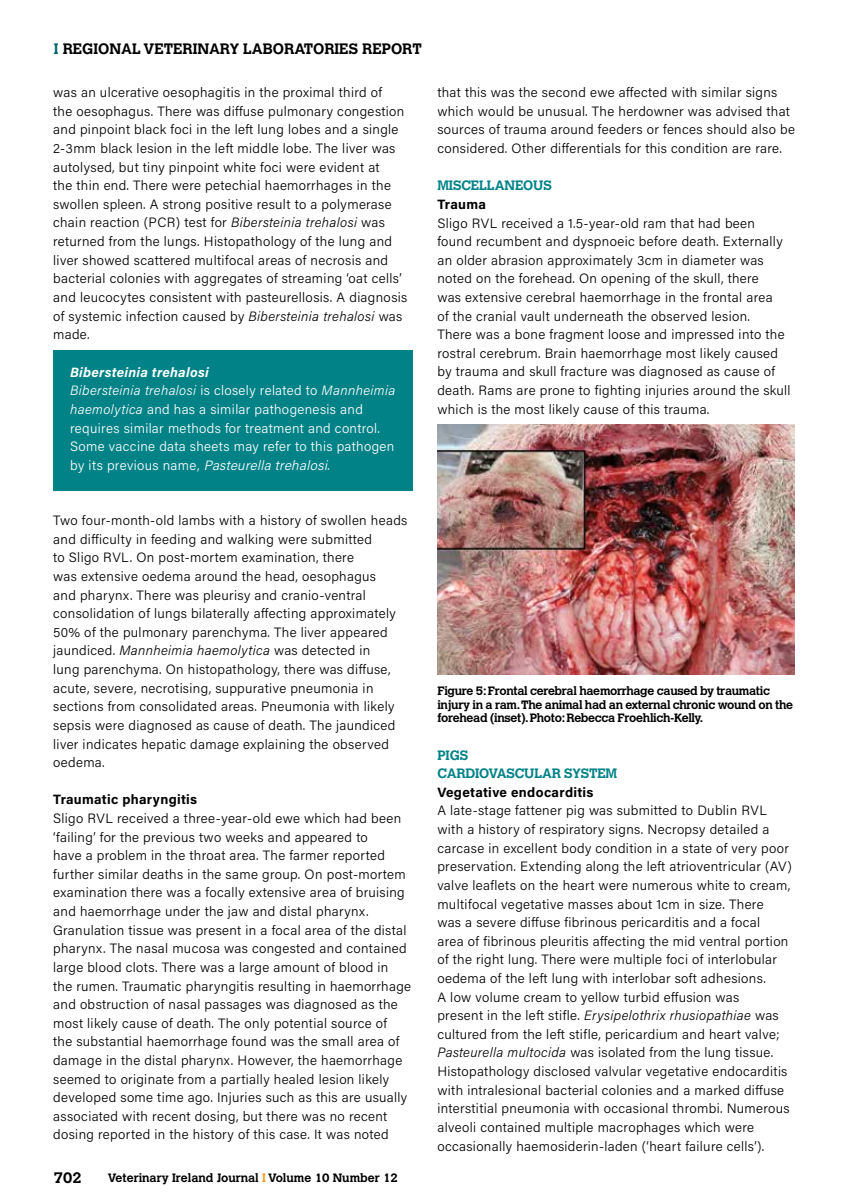
<style>
.page{position:relative;width:851px;height:1204px;background:#fff}
.page>*{position:absolute;margin:0;border:0;box-sizing:border-box;transform-origin:0 0}
.t1{font:700 15px "Calvert";color:#000}
.t2{font:300 13.5px/18.6px "Acumin Pro";letter-spacing:.025em;color:#000}
.t3{font:300 13.5px/18.6px "Acumin Pro";letter-spacing:.025em;color:#fff}
.t4{font:700 13.5px "Acumin Pro";letter-spacing:.025em;color:#000}
.t5{font:700 13.5px/18.6px "Calvert";letter-spacing:-.01em;color:#008287}
.t6{font:700 12px/13.5px "Calvert";letter-spacing:-.025em;color:#000}
.t7{font:700 12px "Calvert";color:#000}
.s1{color:#006468}
.s2{font-style:italic}
.s3{font-weight:700;font-style:italic}
.s4{color:#f8981d}
</style>
<div class="page">
<div style="left:53px;top:350px;width:359px;height:140px;background:#008287"></div>
<img style="left:437px;top:424px;width:357px;height:250px">
<p class="t1" style="left:54px;top:39px;width:369px"><span class="s1">I</span> REGIONAL VETERINARY LABORATORIES REPORT</p>
<p class="t2" style="left:53px;top:83px;width:355px">was an ulcerative oesophagitis in the proximal third of<br>the oesophagus. There was diffuse pulmonary congestion and pinpoint black foci in the left lung lobes and a single 2-3mm black lesion in the left middle lobe. The liver was autolysed, but tiny pinpoint white foci were evident at<br>the thin end. There were petechial haemorrhages in the swollen spleen. A strong positive result to a polymerase chain reaction (PCR) test for <span class="s2">Bibersteinia trehalosi</span> was returned from the lungs. Histopathology of the lung and liver showed scattered multifocal areas of necrosis and bacterial colonies with aggregates of streaming ‘oat cells’ and leucocytes consistent with pasteurellosis. A diagnosis of systemic infection caused by <span class="s2">Bibersteinia trehalosi</span> was made.</p>
<p class="t3" style="left:70px;top:362px;width:326px"><span class="s3">Bibersteinia trehalosi<br></span><span class="s2">Bibersteinia trehalosi</span> is closely related to <span class="s2">Mannheimia haemolytica</span> and has a similar pathogenesis and requires similar methods for treatment and control.<br>Some vaccine data sheets may refer to this pathogen b y i t s p r e v i o u s n a m e , <span class="s2">Pasteurella trehalosi.</span></p>
<p class="t2" style="left:437px;top:83px;width:359px">that this was the second ewe affected with similar signs which would be unusual. The herdowner was advised that sources of trauma around feeders or fences should also be considered. Other differentials for this condition are rare.</p>
<p class="t5" style="left:437px;top:176px;width:116px">MISCELLANEOUS</p>
<p class="t4" style="left:437px;top:195px;width:50px">Trauma</p>
<p class="t2" style="left:437px;top:213px;width:354px">Sligo RVL received a 1.5-year-old ram that had been found recumbent and dyspnoeic before death. Externally an older abrasion approximately 3cm in diameter was noted on the forehead. On opening of the skull, there<br>was extensive cerebral haemorrhage in the frontal area<br>of the cranial vault underneath the observed lesion.<br>There was a bone fragment loose and impressed into the rostral cerebrum. Brain haemorrhage most likely caused by trauma and skull fracture was diagnosed as cause of death. Rams are prone to fighting injuries around the skull which is the most likely cause of this trauma.</p>
<p class="t2" style="left:53px;top:510px;width:355px">Two four-month-old lambs with a history of swollen heads and difficulty in feeding and walking were submitted<br>to Sligo RVL. On post-mortem examination, there<br>was extensive oedema around the head, oesophagus<br>and pharynx. There was pleurisy and cranio-ventral consolidation of lungs bilaterally affecting approximately 50% of the pulmonary parenchyma. The liver appeared jaundiced. <span class="s2">Mannheimia haemolytica</span> was detected in<br>lung parenchyma. On histopathology, there was diffuse, acute, severe, necrotising, suppurative pneumonia in sections from consolidated areas. Pneumonia with likely sepsis were diagnosed as cause of death. The jaundiced liver indicates hepatic damage explaining the observed oedema.</p>
<p class="t4" style="left:53px;top:790px;width:145px">Traumatic pharyngitis</p>
<p class="t2" style="left:53px;top:808px;width:359px">Sligo RVL received a three-year-old ewe which had been ‘failing’ for the previous two weeks and appeared to<br>have a problem in the throat area. The farmer reported further similar deaths in the same group. On post-mortem examination there was a focally extensive area of bruising and haemorrhage under the jaw and distal pharynx.<br>Granulation tissue was present in a focal area of the distal pharynx. The nasal mucosa was congested and contained large blood clots. There was a large amount of blood in<br>the rumen. Traumatic pharyngitis resulting in haemorrhage and obstruction of nasal passages was diagnosed as the most likely cause of death. The only potential source of<br>the substantial haemorrhage found was the small area of damage in the distal pharynx. However, the haemorrhage seemed to originate from a partially healed lesion likely developed some time ago. Injuries such as this are usually associated with recent dosing, but there was no recent dosing reported in the history of this case. It was noted</p>
<p class="t1" style="left:54px;top:1168px;width:29px">702</p>
<p class="t7" style="left:108px;top:1169px;width:291px">Veterinary Ireland Journal <span class="s4">I</span> Volume 10 Number 12</p>
<p class="t6" style="left:437px;top:684px;width:357px">Figure 5: Frontal cerebral haemorrhage caused by traumatic injury in a ram. The animal had an external chronic wound on the forehead (inset). Photo: Rebecca Froehlich-Kelly.</p>
<p class="t5" style="left:437px;top:745px;width:181px">PIGS<br>CARDIOVASCULAR SYSTEM</p>
<p class="t4" style="left:437px;top:782px;width:158px">Vegetative endocarditis</p>
<p class="t2" style="left:437px;top:800px;width:356px">A late-stage fattener pig was submitted to Dublin RVL with a history of respiratory signs. Necropsy detailed a carcase in excellent body condition in a state of very poor preservation. Extending along the left atrioventricular (AV) valve leaflets on the heart were numerous white to cream, multifocal vegetative masses about 1cm in size. There<br>was a severe diffuse fibrinous pericarditis and a focal<br>area of fibrinous pleuritis affecting the mid ventral portion of the right lung. There were multiple foci of interlobular oedema of the left lung with interlobar soft adhesions.<br>A low volume cream to yellow turbid effusion was<br>present in the left stifle. <span class="s2">Erysipelothrix rhusiopathiae</span> was cultured from the left stifle, pericardium and heart valve; <span class="s2">Pasteurella multocida</span> was isolated from the lung tissue.<br>Histopathology disclosed valvular vegetative endocarditis with intralesional bacterial colonies and a marked diffuse interstitial pneumonia with occasional thrombi. Numerous alveoli contained multiple macrophages which were occasionally haemosiderin-laden (‘heart failure cells’).</p>
</div>
